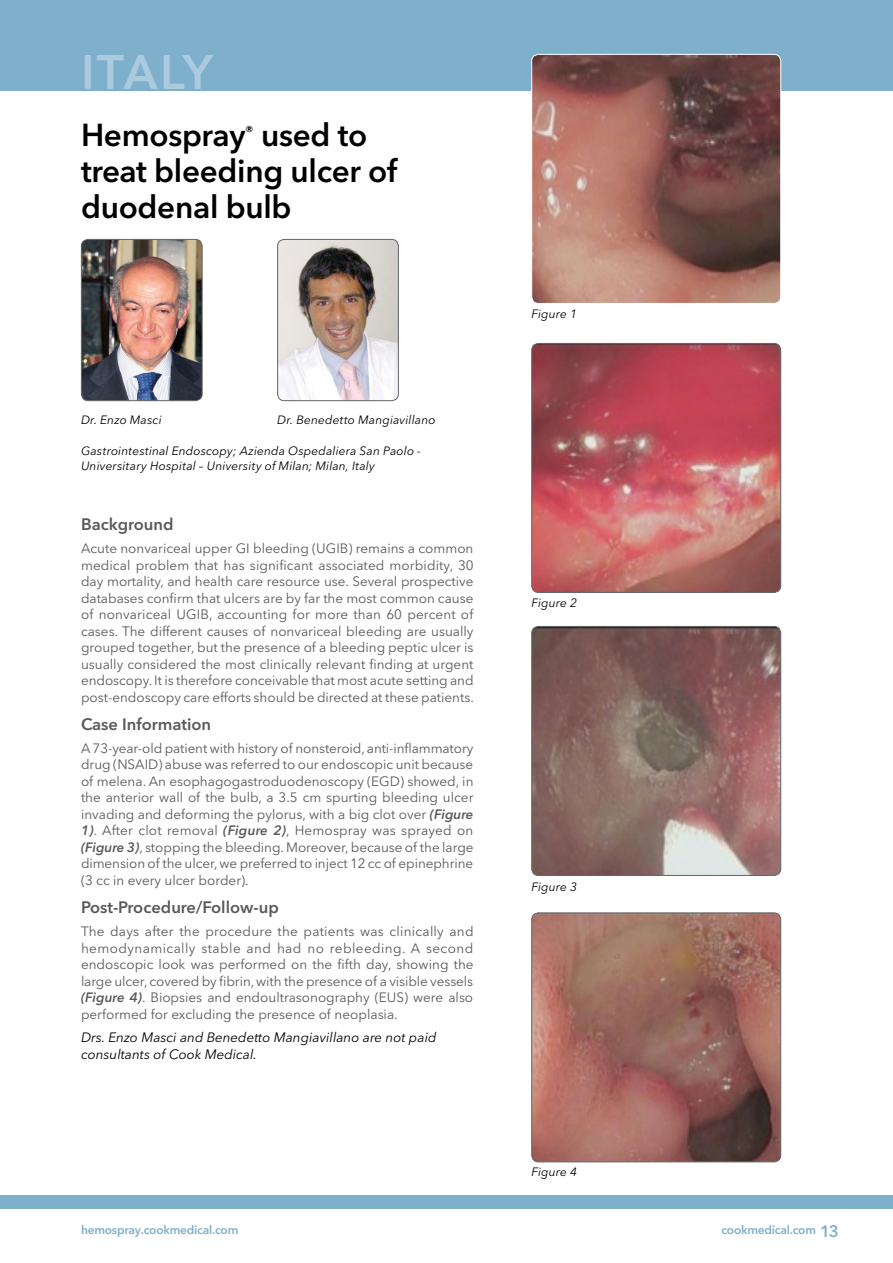
<style>
.page{position:relative;width:893px;height:1263px;background:#fff}
.page>*{position:absolute;margin:0;border:0;box-sizing:border-box;transform-origin:0 0}
.t1{font:600 48px "Avenir Next LT Pro";letter-spacing:.02em;color:#accade}
.t2{font:600 31.5px/36px "Avenir Next LT Pro";letter-spacing:-.01em;color:#000}
.t3{font:600 16.5px "Avenir Next LT Pro";color:#58595b}
.t4{font:600 14.1px "Avenir Next LT Pro";color:#000}
.t5{font:13.5px/16.5px "Avenir Next LT Pro";color:#58595b;text-align:justify}
.t6{font:italic 13.5px/16.5px "Avenir Next LT Pro";color:#000}
.t7{font:italic 12px/15px "Avenir Next LT Pro";letter-spacing:.01em;color:#000}
.t8{font:600 12px "Avenir Next LT Pro";letter-spacing:-.02em;color:#7eb0cc}
.s1{font-weight:600;font-style:italic}
.s2{font-size:16.5px}
</style>
<div class="page">
<div style="left:0;top:0;width:893px;height:90px;background:#7eb0cc"></div>
<div style="left:0;top:1196px;width:893px;height:13px;background:#7eb0cc"></div>
<img style="left:532px;top:54px;width:249px;height:248px">
<div style="left:531px;top:54px;width:250px;height:250px;border:1px solid #fff;border-radius:7px"></div>
<img style="left:532px;top:343px;width:249px;height:249px">
<div style="left:531px;top:343px;width:250px;height:250px;border:1px solid #636466;border-radius:7px"></div>
<img style="left:532px;top:626px;width:249px;height:249px">
<div style="left:531px;top:626px;width:250px;height:250px;border:1px solid #636466;border-radius:7px"></div>
<img style="left:532px;top:913px;width:249px;height:249px">
<div style="left:531px;top:912px;width:250px;height:250px;border:1px solid #636466;border-radius:7px"></div>
<img style="left:81px;top:239px;width:121px;height:162px">
<div style="left:81px;top:239px;width:121px;height:162px;border:1px solid #636466;border-radius:7px"></div>
<img style="left:278px;top:239px;width:120px;height:162px">
<div style="left:277px;top:239px;width:122px;height:162px;border:1px solid #636466;border-radius:7px"></div>
<h1 class="t1" style="left:81px;top:43px;width:133px">ITALY</h1>
<h2 class="t2" style="left:81px;top:117px;width:318px;text-indent:180px">used to treat bleeding ulcer of duodenal bulb</h2>
<h2 class="t2" style="left:81px;top:117px;width:166px">Hemospray</h2>
<p class="t4" style="left:245px;top:122px;width:10px">®</p>
<p class="t7" style="left:277px;top:412px;width:160px">Dr. Benedetto Mangiavillano</p>
<p class="t7" style="left:81px;top:412px;width:82px">Dr. Enzo Masci</p>
<p class="t7" style="left:81px;top:444px;width:341px">Gastrointestinal Endoscopy; Azienda Ospedaliera San Paolo -<br>Universitary Hospital – University of Milan; Milan, Italy</p>
<p class="t3" style="left:81px;top:514px;width:94px">Background</p>
<p class="t5" style="left:81px;top:540px;width:394px">Acute nonvariceal upper GI bleeding (UGIB) remains a common medical problem that has significant associated morbidity, 30 day mortality, and health care resource use. Several prospective databases confirm that ulcers are by far the most common cause of nonvariceal UGIB, accounting for more than 60 percent of cases. The different causes of nonvariceal bleeding are usually grouped together, but the presence of a bleeding peptic ulcer is usually considered the most clinically relevant finding at urgent endoscopy. It is therefore conceivable that most acute setting and post-endoscopy care efforts should be directed at these patients.</p>
<p class="t3" style="left:81px;top:714px;width:132px">Case Information</p>
<p class="t5" style="left:81px;top:740px;width:394px">A 73-year-old patient with history of nonsteroid, anti-inflammatory drug (NSAID) abuse was referred to our endoscopic unit because of melena. An esophagogastroduodenoscopy (EGD) showed, in the anterior wall of the bulb, a 3.5 cm spurting bleeding ulcer invading and deforming the pylorus, with a big clot over <span class="s1">(Figure 1)</span>. After clot removal <span class="s1">(Figure 2)</span>, Hemospray was sprayed on <span class="s1">(Figure 3)</span>, stopping the bleeding. Moreover, because of the large dimension of the ulcer, we preferred to inject 12 cc of epinephrine (3 cc in every ulcer border).</p>
<p class="t3" style="left:81px;top:897px;width:199px">Post-Procedure/Follow-up</p>
<p class="t5" style="left:81px;top:923px;width:394px">The days after the procedure the patients was clinically and hemodynamically stable and had no rebleeding. A second endoscopic look was performed on the fifth day, showing the large ulcer, covered by fibrin, with the presence of a visible vessels <span class="s1">(Figure 4)</span>. Biopsies and endoultrasonography (EUS) were also performed for excluding the presence of neoplasia.</p>
<p class="t6" style="left:81px;top:1029px;width:357px">Drs. Enzo Masci and Benedetto Mangiavillano are not paid consultants of Cook Medical.</p>
<p class="t7" style="left:531px;top:307px;width:47px">Figure 1</p>
<p class="t7" style="left:531px;top:595px;width:47px">Figure 2</p>
<p class="t7" style="left:531px;top:879px;width:47px">Figure 3</p>
<p class="t7" style="left:531px;top:1165px;width:47px">Figure 4</p>
<p class="t8" style="left:81px;top:1222px;width:159px">hemospray.cookmedical.com</p>
<p class="t8" style="left:721px;top:1222px;width:119px">cookmedical.com <span class="s2">13</span></p>
</div>
